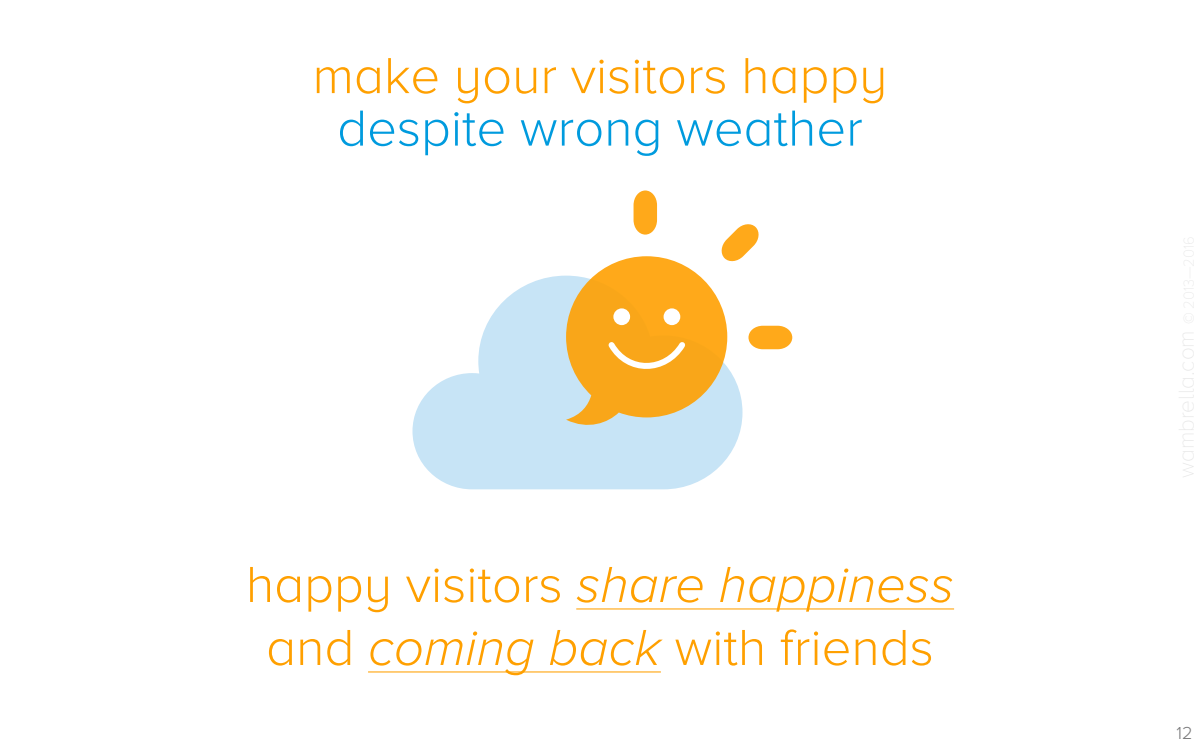
<style>
.page{position:relative;width:1200px;height:750px;background:#fff}
.page>*{position:absolute;margin:0;border:0;box-sizing:border-box;transform-origin:0 0}
.t1{font:300 52.5px "Proxima Nova";color:#ffa000}
.t2{font:italic 300 52.5px "Proxima Nova";color:#ffa000}
.t3{font:300 52.5px "Proxima Nova";color:#009bde}
.t4{font:300 18px "Proxima Nova";color:#777778}
.s1{font-style:normal}
.s2{font-style:italic}
</style>
<div class="page">
<svg style="left:412px;top:276px;width:329px;height:213px;fill:#c7e4f6"></svg>
<svg style="left:566px;top:190px;width:226px;height:236px"></svg>
<hr style="left:576px;top:608px;width:378px;height:1px;background:#ffa000">
<hr style="left:368px;top:671px;width:293px;height:1px;background:#ffa000">
<p class="t1" style="left:313px;top:45px;width:576px">make your visitors happy</p>
<p class="t3" style="left:337px;top:98px;width:527px">despite wrong weather</p>
<p class="t2" style="left:246px;top:555px;width:710px"><span class="s1">happy visitors</span> share happiness</p>
<p class="t1" style="left:266px;top:617px;width:669px">and <span class="s2">coming back</span> with friends</p>
<p class="t4" style="left:1176px;top:723px;width:18px">12</p>
</div>
